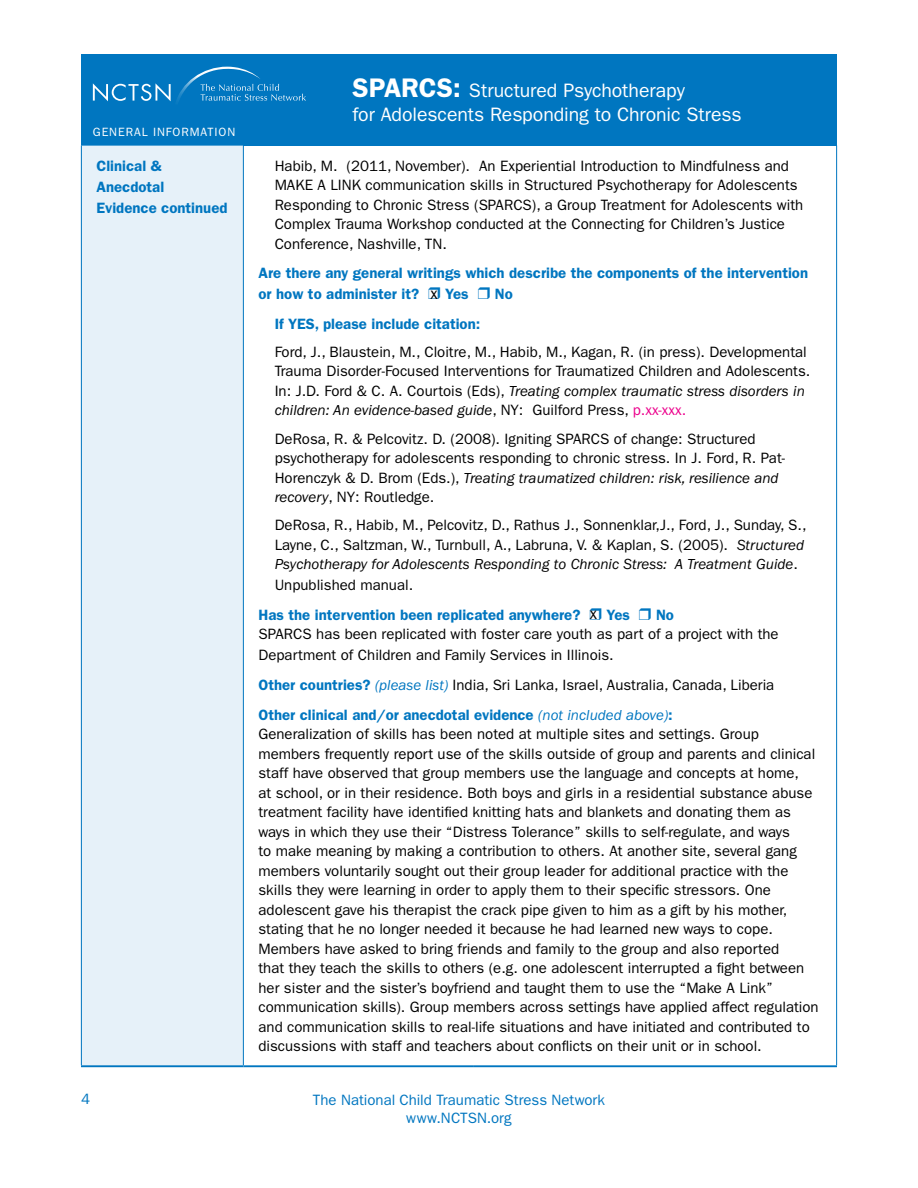
<style>
.page{position:relative;width:918px;height:1188px;background:#fff}
.page>*{position:absolute;margin:0;border:0;box-sizing:border-box;transform-origin:0 0}
.t1{font:19.5px/24px "ITC Franklin Gothic Std";letter-spacing:-.005em;color:#fff}
.t2{font:16.5px "ITC Franklin Gothic Std";color:#000}
.t3{font:15px/19.5px "ITC Franklin Gothic Std";color:#000}
.t4{font:600 15px/21px "ITC Franklin Gothic Std";color:#0076c0}
.t5{font:15px/18px "ITC Franklin Gothic Std";color:#0076c0;text-align:center}
.t6{font:12px "ITC Franklin Gothic Std";letter-spacing:.075em;color:#fff}
.s1{font-weight:600;font-size:27px}
.s2{font-style:italic}
.s3{color:#ec008c}
.s4{font-weight:400;font-style:italic}
.s5{font-weight:400;color:#000}
</style>
<div class="page">
<div style="left:81px;top:54px;width:756px;height:92px;background:#0076c0"></div>
<svg style="left:93px;top:66px;width:213px;height:36px"></svg>
<div style="left:81px;top:145px;width:162px;height:921px;background:#e6f1f9"></div>
<hr style="left:81px;top:145px;width:162px;height:1px;background:#0076c0">
<hr style="left:81px;top:145px;width:1px;height:920px;background:#0076c0">
<hr style="left:243px;top:145px;width:1px;height:920px;background:#0076c0">
<hr style="left:836px;top:145px;width:1px;height:920px;background:#0076c0">
<hr style="left:81px;top:1065px;width:162px;height:2px;background:#0076c0">
<hr style="left:243px;top:1065px;width:230px;height:2px;background:#0076c0">
<hr style="left:473px;top:1065px;width:364px;height:2px;background:#0076c0">
<h1 class="t1" style="left:352px;top:79px;width:391px"><span class="s1">SPARCS:</span> Structured Psychotherapy<br>for Adolescents Responding to Chronic Stress</h1>
<p class="t6" style="left:93px;top:125px;width:144px">GENERAL INFORMATION</p>
<p class="t4" style="left:96px;top:155px;width:133px">Clinical &amp;<br>Anecdotal<br>Evidence continued</p>
<p class="t3" style="left:275px;top:156px;width:530px">Habib, M. (2011, November). An Experiential Introduction to Mindfulness and MAKE A LINK communication skills in Structured Psychotherapy for Adolescents Responding to Chronic Stress (SPARCS), a Group Treatment for Adolescents with Complex Trauma Workshop conducted at the Connecting for Children’s Justice Conference, Nashville, TN.</p>
<p class="t4" style="left:258px;top:263px;width:551px">Are there any general writings which describe the components of the intervention or how to administer it?</p>
<p class="t4" style="left:445px;top:284px;width:25px">Yes</p>
<p class="t4" style="left:495px;top:284px;width:19px">No</p>
<p class="t4" style="left:275px;top:313px;width:207px">If YES, please include citation:</p>
<p class="t3" style="left:275px;top:342px;width:537px">Ford, J., Blaustein, M., Cloitre, M., Habib, M., Kagan, R. (in press). Developmental Trauma Disorder-Focused Interventions for Traumatized Children and Adolescents.<br>In: J.D. Ford &amp; C. A. Courtois (Eds), <span class="s2">Treating complex traumatic stress disorders in children: An evidence-based guide</span>, NY: Guilford Press, <span class="s3">p.xx-xxx.</span></p>
<p class="t3" style="left:275px;top:429px;width:512px">DeRosa, R. &amp; Pelcovitz. D. (2008). Igniting SPARCS of change: Structured psychotherapy for adolescents responding to chronic stress. In J. Ford, R. Pat-Horenczyk &amp; D. Brom (Eds.), <span class="s2">Treating traumatized children: risk, resilience and recovery</span>, NY: Routledge.</p>
<p class="t3" style="left:275px;top:516px;width:533px">DeRosa, R., Habib, M., Pelcovitz, D., Rathus J., Sonnenklar,J., Ford, J., Sunday, S.,<br>Layne, C., Saltzman, W., Turnbull, A., Labruna, V. &amp; Kaplan, S. (2005). <span class="s2">Structured<br>Psychotherapy for Adolescents Responding to Chronic Stress: A Treatment Guide</span>.</p>
<p class="t3" style="left:275px;top:576px;width:140px">Unpublished manual.</p>
<p class="t4" style="left:258px;top:604px;width:323px">Has the intervention been replicated anywhere?</p>
<p class="t4" style="left:606px;top:604px;width:25px">Yes</p>
<p class="t4" style="left:656px;top:604px;width:19px">No</p>
<p class="t3" style="left:258px;top:624px;width:522px;line-height:21px">SPARCS has been replicated with foster care youth as part of a project with the<br>Department of Children and Family Services in Illinois.</p>
<p class="t4" style="left:258px;top:670px;width:517px;line-height:29.7px">Other countries? <span class="s4">(please list)</span> <span class="s5">India, Sri Lanka, Israel, Australia, Canada, Liberia<br></span>Other clinical and/or anecdotal evidence <span class="s4">(not included above)</span>:</p>
<p class="t3" style="left:258px;top:724px;width:562px">Generalization of skills has been noted at multiple sites and settings. Group members frequently report use of the skills outside of group and parents and clinical staff have observed that group members use the language and concepts at home,<br>at school, or in their residence. Both boys and girls in a residential substance abuse treatment facility have identified knitting hats and blankets and donating them as ways in which they use their “Distress Tolerance” skills to self-regulate, and ways<br>to make meaning by making a contribution to others. At another site, several gang members voluntarily sought out their group leader for additional practice with the skills they were learning in order to apply them to their specific stressors. One adolescent gave his therapist the crack pipe given to him as a gift by his mother, stating that he no longer needed it because he had learned new ways to cope.<br>Members have asked to bring friends and family to the group and also reported<br>that they teach the skills to others (e.g. one adolescent interrupted a fight between her sister and the sister’s boyfriend and taught them to use the “Make A Link” communication skills). Group members across settings have applied affect regulation and communication skills to real-life situations and have initiated and contributed to discussions with staff and teachers about conflicts on their unit or in school.</p>
<p class="t2" style="left:430px;top:284px;width:9px">x</p>
<p class="t2" style="left:590px;top:604px;width:9px">x</p>
<p class="t5" style="left:81px;top:1090px;width:10px">4</p>
<p class="t5" style="left:313px;top:1091px;width:294px">The National Child Traumatic Stress Network www.NCTSN.org</p>
</div>
